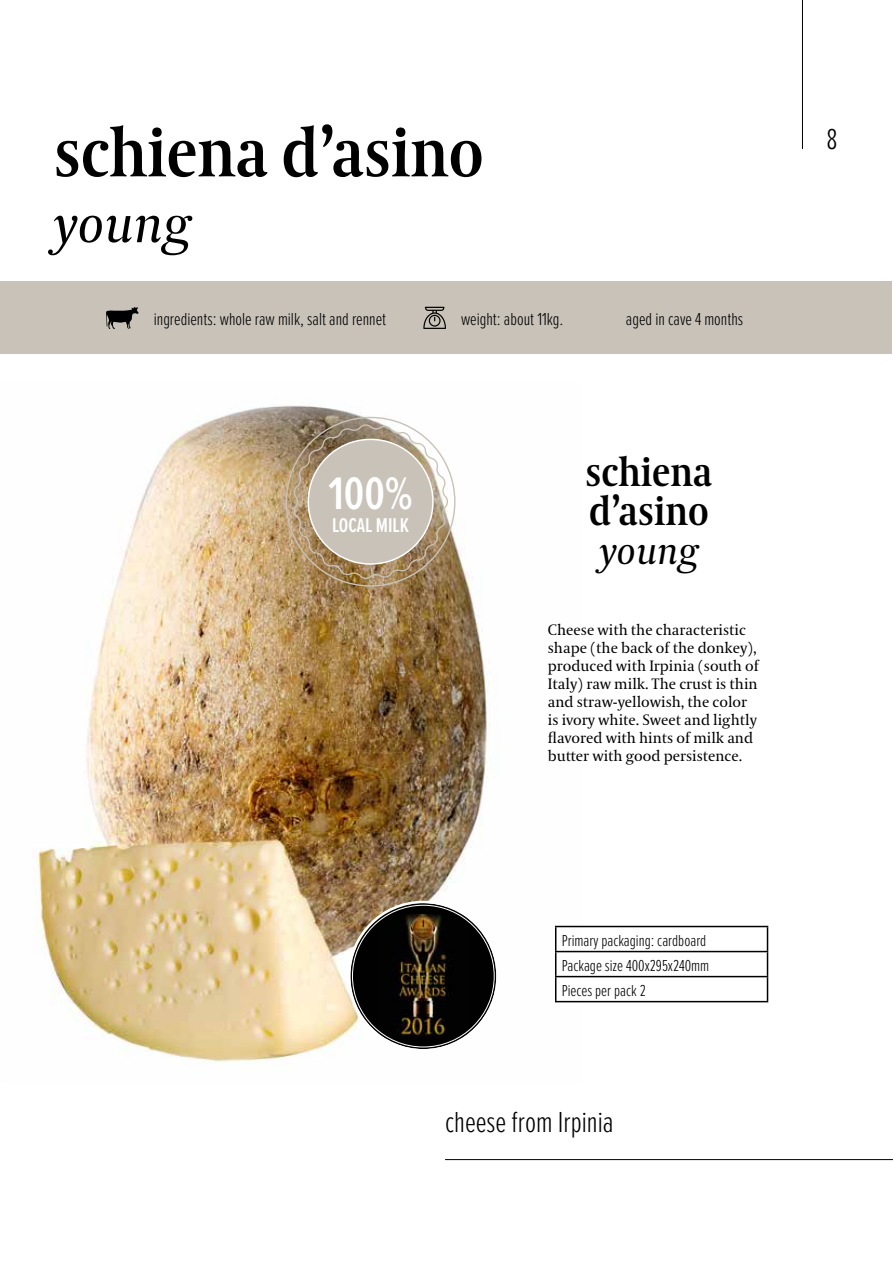
<style>
.page{position:relative;width:893px;height:1263px;background:#fff}
.page>*{position:absolute;margin:0;border:0;box-sizing:border-box;transform-origin:0 0}
.t1{font:600 65.85px "Coranto 2 Headline SB";color:#000}
.t2{font:italic 54px "Coranto 2";color:#000}
.t3{font:600 47.25px "Proxima Nova Ex Cn";color:#fff}
.t4{font:600 39px/39px "Coranto 2 Headline SB";color:#000}
.t5{font:italic 39px "Coranto 2";color:#000}
.t6{font:300 30px "Proxima Nova Ex Cn";color:#000}
.t7{font:600 20.7px "Proxima Nova Ex Cn";color:#fff}
.t8{font:300 18px "Proxima Nova Ex Cn";color:#000}
.t9{font:300 16.5px/25px "Proxima Nova Ex Cn";color:#000}
.t10{font:15px/18px "Coranto 2";color:#000}
</style>
<div class="page">
<hr style="left:802px;top:0;width:1px;height:149px;background:#000">
<hr style="left:445px;top:1159px;width:448px;height:1px;background:#000">
<img style="left:33px;top:405px;width:550px;height:658px">
<div style="left:1px;top:282px;width:891px;height:72px;background:#c9c2b8"></div>
<svg style="left:106px;top:307px;width:33px;height:22px"></svg>
<svg style="left:423px;top:307px;width:23px;height:22px"></svg>
<svg style="left:293px;top:424px;width:155px;height:155px;background:#bdaf9d"></svg>
<svg style="left:350px;top:903px;width:146px;height:146px;background:#191919"></svg>
<img style="left:377px;top:914px;width:92px;height:124px">
<hr style="left:555px;top:926px;width:213px;height:1px;background:#000">
<hr style="left:555px;top:951px;width:213px;height:1px;background:#000">
<hr style="left:555px;top:976px;width:213px;height:1px;background:#000">
<svg style="left:555px;top:927px;width:1px;height:74px"></svg>
<svg style="left:767px;top:927px;width:1px;height:74px"></svg>
<hr style="left:555px;top:1001px;width:213px;height:1px;background:#000">
<h1 class="t1" style="left:54px;top:103px;width:431px">schiena d’asino</h1>
<h2 class="t2" style="left:54px;top:191px;width:138px">young</h2>
<p class="t8" style="left:154px;top:306px;width:234px">ingredients: whole raw milk, salt and rennet</p>
<p class="t8" style="left:461px;top:306px;width:104px">weight: about 11kg.</p>
<p class="t8" style="left:626px;top:306px;width:119px">aged in cave 4 months</p>
<h3 class="t3" style="left:329px;top:458px;width:85px">100%</h3>
<h3 class="t7" style="left:332px;top:510px;width:78px">LOCAL MILK</h3>
<h3 class="t4" style="left:586px;top:452px;width:128px">schiena d’asino</h3>
<h3 class="t5" style="left:600px;top:527px;width:100px">young</h3>
<p class="t10" style="left:548px;top:622px;width:212px">Cheese with the characteristic shape (the back of the donkey), produced with Irpinia (south of<br>Italy) raw milk. The crust is thin and straw-yellowish, the color is ivory white. Sweet and lightly flavored with hints of milk and butter with good persistence.</p>
<p class="t9" style="left:562px;top:927px;width:149px">Primary packaging: cardboard<br>Package size 400x295x240mm<br>Pieces per pack 2</p>
<h3 class="t6" style="left:445px;top:1100px;width:170px">cheese from Irpinia</h3>
<h3 class="t6" style="left:826px;top:117px;width:13px">8</h3>
</div>
